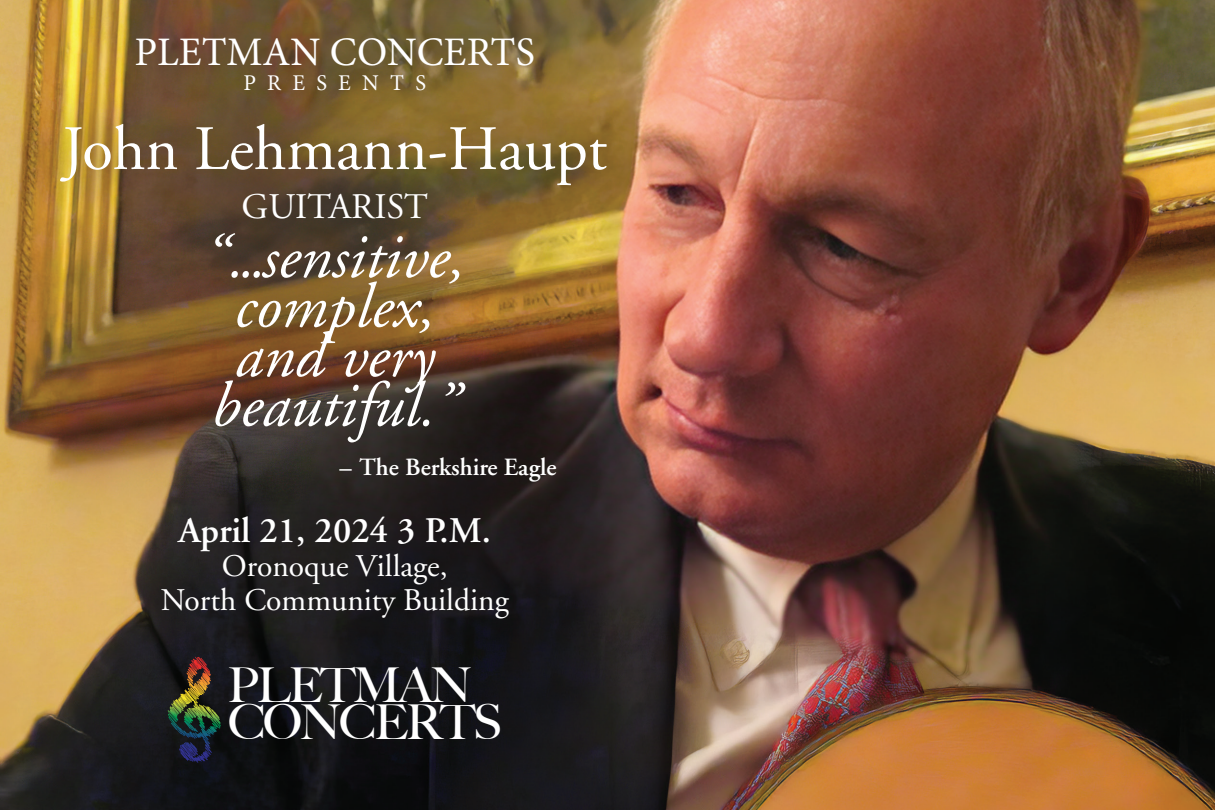
<style>
.page{position:relative;width:1215px;height:810px;background:#fff}
.page>*{position:absolute;margin:0;border:0;box-sizing:border-box;transform-origin:0 0}
.t1{font:italic 63px/49.5px "Adobe Garamond";color:#fff;text-align:center}
.t2{font:63px "Adobe Garamond";color:#fff}
.t3{font:500 48.15px/37.4px "Big Caslon";letter-spacing:-.05em;color:#fff}
.t4{font:40.5px "Minion Pro";color:#fff}
.t5{font:600 36px "Adobe Garamond";color:#fff}
.t6{font:36px "Adobe Garamond";color:#fff}
.t7{font:31.5px/33.8px "Adobe Garamond";color:#fff;text-align:center}
.t8{font:600 24.75px "Adobe Garamond";color:#fff}
.t9{font:22.5px "Minion Pro";letter-spacing:.5em;color:#fff}
</style>
<div class="page">
<img style="left:0;top:0;width:1215px;height:810px">
<div style="left:5px;top:0;width:658px;height:674px;background:#231f20;opacity:.25"></div>
<svg style="left:195px;top:657px;width:9px;height:11px"></svg>
<p class="t4" style="left:135px;top:25px;width:402px">PLETMAN CONCERTS</p>
<p class="t9" style="left:243px;top:68px;width:184px">PRESENTS</p>
<p class="t2" style="left:62px;top:115px;width:546px">John Lehmann-Haupt</p>
<p class="t6" style="left:242px;top:188px;width:188px">GUITARIST</p>
<p class="t1" style="left:205px;top:234px;width:262px">“...sensitive, complex, and very beautiful.”</p>
<p class="t8" style="left:340px;top:454px;width:219px">– The Berkshire Eagle</p>
<p class="t5" style="left:179px;top:511px;width:314px">April 21, 2024 3 P.M.</p>
<p class="t7" style="left:161px;top:550px;width:349px">Oronoque Village,<br>North Community Building</p>
<p class="t3" style="left:228px;top:664px;width:276px">PLETMAN<br>CONCERTS</p>
</div>
